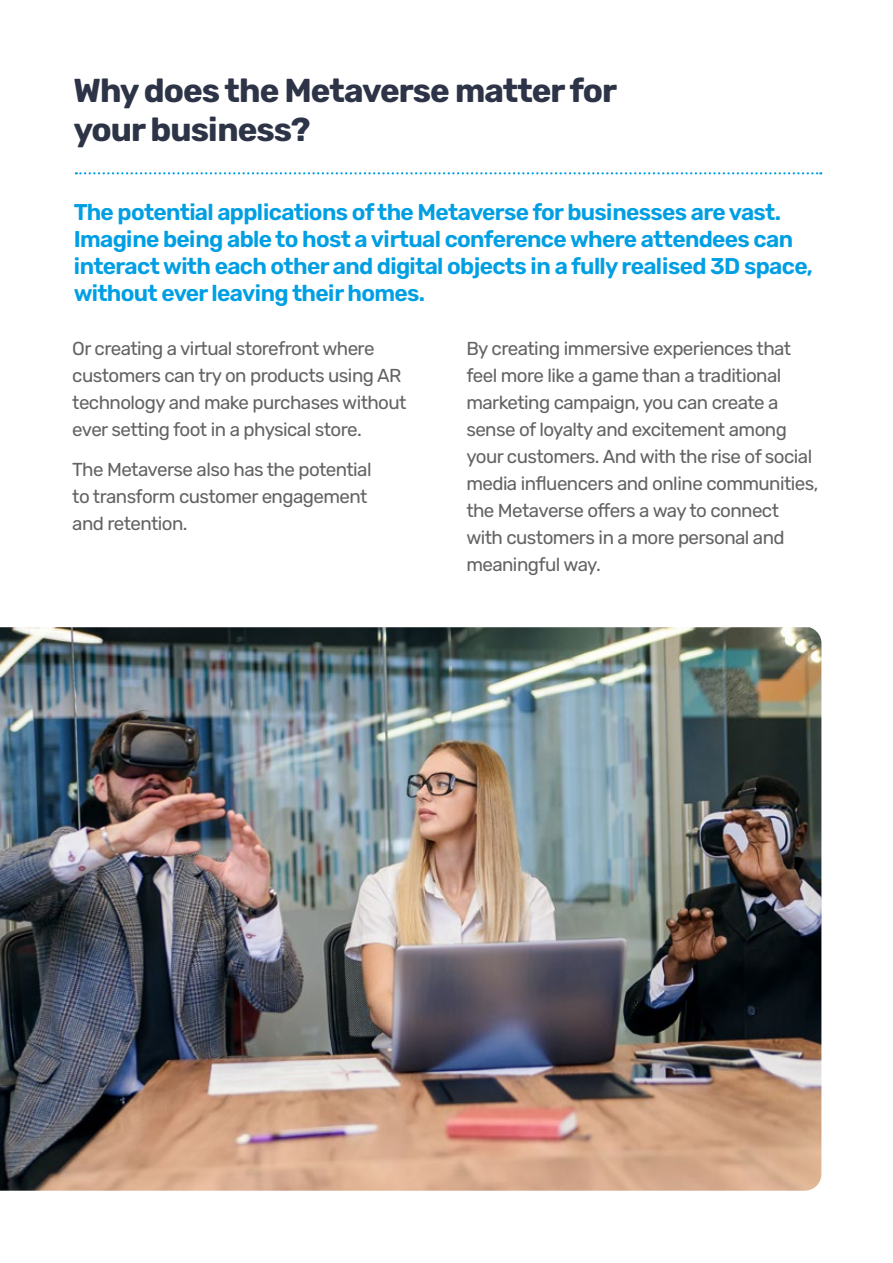
<style>
.page{position:relative;width:893px;height:1263px;background:#fff}
.page>*{position:absolute;margin:0;border:0;box-sizing:border-box;transform-origin:0 0}
.t1{font:700 33.15px/39.5px "Rubik";letter-spacing:-.03em;color:#2e3447}
.t2{font:300 22.8px/27px "Rubik";letter-spacing:-.03em;color:#009fe3}
.t3{font:18.75px/27px "Rubik";letter-spacing:-.03em;color:#646363}
</style>
<div class="page">
<svg style="left:76px;top:172px;width:745px;height:2px"></svg>
<img style="left:0;top:627px;width:821px;height:564px">
<h1 class="t1" style="left:73px;top:72px;width:545px">Why does the Metaverse matter for your business?</h1>
<p class="t2" style="left:74px;top:199px;width:741px">The potential applications of the Metaverse for businesses are vast.<br>Imagine being able to host a virtual conference where attendees can interact with each other and digital objects in a fully realised 3D space, without ever leaving their homes.</p>
<p class="t3" style="left:72px;top:336px;width:336px">Or creating a virtual storefront where customers can try on products using AR technology and make purchases without ever setting foot in a physical store.</p>
<p class="t3" style="left:72px;top:457px;width:301px">The Metaverse also has the potential to transform customer engagement and retention.</p>
<p class="t3" style="left:466px;top:336px;width:354px">By creating immersive experiences that feel more like a game than a traditional marketing campaign, you can create a sense of loyalty and excitement among your customers. And with the rise of social media influencers and online communities, the Metaverse offers a way to connect with customers in a more personal and meaningful way.</p>
</div>
